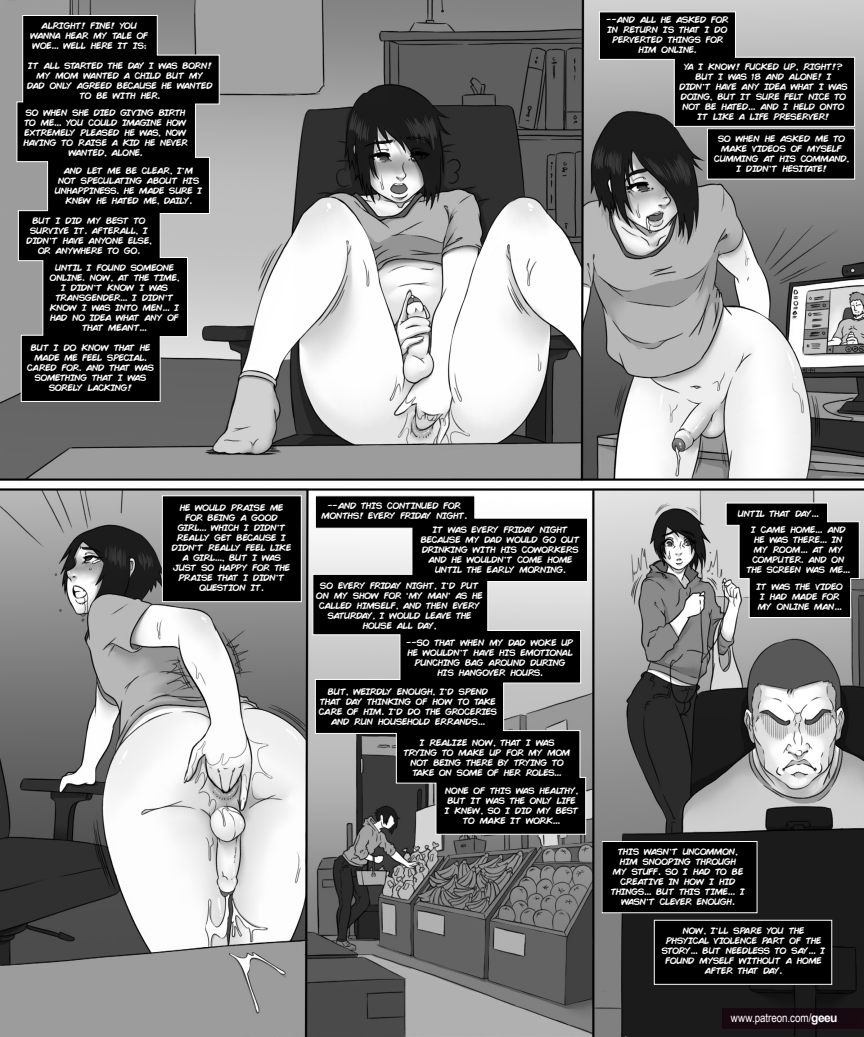
<style>
.page{position:relative;width:864px;height:1037px;background:#fff}
.page>*{position:absolute;margin:0;border:0;box-sizing:border-box;transform-origin:0 0}
.t1{font:12px "Arial Narrow";letter-spacing:-.005em;color:#fff}
.Standard_Text{font:9px/10px "Comic";letter-spacing:-.09em;color:#fff;text-align:center}
.Standard_Text-2{font:9px/10px "Comic";letter-spacing:-.07em;color:#fff;text-align:center}
.Standard_Text-3{font:9px "Comic";letter-spacing:-.13em;color:#fff}
.s1{font-family:"Arial";font-weight:700}
</style>
<div class="page">
<img style="left:0;top:0;width:864px;height:1037px">
<svg style="left:16px;top:15px;width:204px;height:387px;background:#282828"></svg>
<svg style="left:599px;top:11px;width:256px;height:116px;background:#444"></svg>
<div style="left:707px;top:129px;width:148px;height:50px;background:#000"></div>
<div style="left:707px;top:128px;width:148px;height:51px;border:1px solid #fff"></div>
<div style="left:162px;top:496px;width:139px;height:106px;background:#000"></div>
<div style="left:162px;top:495px;width:140px;height:107px;border:1px solid #fff"></div>
<svg style="left:312px;top:495px;width:276px;height:340px;background:#454545"></svg>
<svg style="left:725px;top:502px;width:135px;height:116px;background:#292929"></svg>
<div style="left:602px;top:841px;width:155px;height:72px;background:#000"></div>
<div style="left:602px;top:841px;width:155px;height:72px;border:1px solid #fff"></div>
<div style="left:654px;top:920px;width:178px;height:64px;background:#000"></div>
<div style="left:654px;top:920px;width:178px;height:65px;border:1px solid #fff"></div>
<div style="left:723px;top:1008px;width:141px;height:21px;background:#180911"></div>
<p class="Standard_Text" style="left:31px;top:21px;width:120px">ALRIGHT! FINE! YOU<br>WANNA HEAR MY TALE OF<br>WOE... WELL HERE IT IS:</p>
<p class="Standard_Text-2" style="left:27px;top:60px;width:187px">IT ALL STARTED THE DAY I WAS BORN!<br>MY MOM WANTED A CHILD BUT MY<br>DAD ONLY AGREED BECAUSE HE WANTED<br>TO BE WITH HER.</p>
<p class="Standard_Text" style="left:23px;top:108px;width:166px">SO WHEN SHE DIED GIVING BIRTH<br>TO ME... YOU COULD IMAGINE HOW<br>EXTREMELY PLEASED HE WAS, NOW<br>HAVING TO RAISE A KID HE NEVER<br>WANTED, ALONE.</p>
<p class="Standard_Text" style="left:55px;top:165px;width:150px">AND LET ME BE CLEAR, I’M<br>NOT SPECULATING ABOUT HIS<br>UNHAPPINESS. HE MADE SURE I<br>KNEW HE HATED ME, DAILY.</p>
<p class="Standard_Text-2" style="left:27px;top:216px;width:127px">BUT I DID MY BEST TO<br>SURVIVE IT. AFTERALL, I<br>DIDN’T HAVE ANYONE ELSE,<br>OR ANYWHERE TO GO.</p>
<p class="Standard_Text" style="left:50px;top:262px;width:132px">UNTIL I FOUND SOMEONE<br>ONLINE. NOW, AT THE TIME,<br>I DIDN’T KNOW I WAS<br>TRANSGENDER... I DIDN’T<br>KNOW I WAS INTO MEN... I<br>HAD NO IDEA WHAT ANY OF<br>THAT MEANT...</p>
<p class="Standard_Text" style="left:27px;top:342px;width:129px">BUT I DO KNOW THAT HE<br>MADE ME FEEL SPECIAL.<br>CARED FOR. AND THAT WAS<br>SOMETHING THAT I WAS<br>SORELY LACKING!</p>
<p class="Standard_Text" style="left:607px;top:15px;width:124px">--AND ALL HE ASKED FOR<br>IN RETURN IS THAT I DO<br>PERVERTED THINGS FOR<br>HIM ONLINE.</p>
<p class="Standard_Text" style="left:680px;top:62px;width:170px">YA I KNOW! FUCKED UP, RIGHT!?<br>BUT I WAS 18 AND ALONE! I<br>DIDN’T HAVE ANY IDEA WHAT I WAS<br>DOING, BUT IT SURE FELT NICE TO<br>NOT BE HATED... AND I HELD ONTO<br>IT LIKE A LIFE PRESERVER!</p>
<p class="Standard_Text" style="left:714px;top:134px;width:137px">SO WHEN HE ASKED ME TO<br>MAKE VIDEOS OF MYSELF<br>CUMMING AT HIS COMMAND,<br>I DIDN’T HESITATE!</p>
<p class="Standard_Text" style="left:172px;top:502px;width:121px">HE WOULD PRAISE ME<br>FOR BEING A GOOD<br>GIRL... WHICH I DIDN’T<br>REALLY GET BECAUSE I<br>DIDN’T REALLY FEEL LIKE<br>A GIRL..., BUT I WAS<br>JUST SO HAPPY FOR THE<br>PRAISE THAT I DIDN’T<br>QUESTION IT.</p>
<p class="Standard_Text" style="left:322px;top:501px;width:147px">--AND THIS CONTINUED FOR<br>MONTHS! EVERY FRIDAY NIGHT.</p>
<p class="Standard_Text" style="left:421px;top:525px;width:161px">IT WAS EVERY FRIDAY NIGHT<br>BECAUSE MY DAD WOULD GO OUT<br>DRINKING WITH HIS COWORKERS<br>AND HE WOULDN’T COME HOME<br>UNTIL THE EARLY MORNING.</p>
<p class="Standard_Text" style="left:316px;top:580px;width:169px">SO EVERY FRIDAY NIGHT, I’D PUT<br>ON MY SHOW FOR ‘MY MAN’ AS HE<br>CALLED HIMSELF, AND THEN EVERY<br>SATURDAY, I WOULD LEAVE THE<br>HOUSE ALL DAY,</p>
<p class="Standard_Text" style="left:407px;top:638px;width:169px">--SO THAT WHEN MY DAD WOKE UP<br>HE WOULDN’T HAVE HIS EMOTIONAL<br>PUNCHING BAG AROUND DURING<br>HIS HANGOVER HOURS.</p>
<p class="Standard_Text" style="left:319px;top:687px;width:180px">BUT, WEIRDLY ENOUGH, I’D SPEND<br>THAT DAY THINKING OF HOW TO TAKE<br>CARE OF HIM. I’D DO THE GROCERIES<br>AND RUN HOUSEHOLD ERRANDS...</p>
<p class="Standard_Text" style="left:404px;top:737px;width:169px">I REALIZE NOW, THAT I WAS<br>TRYING TO MAKE UP FOR MY MOM<br>NOT BEING THERE BY TRYING TO<br>TAKE ON SOME OF HER ROLES...</p>
<p class="Standard_Text" style="left:445px;top:786px;width:136px">NONE OF THIS WAS HEALTHY,<br>BUT IT WAS THE ONLY LIFE<br>I KNEW, SO I DID MY BEST<br>TO MAKE IT WORK...</p>
<p class="Standard_Text-3" style="left:738px;top:507px;width:83px">UNTIL THAT DAY...</p>
<p class="Standard_Text" style="left:747px;top:525px;width:105px">I CAME HOME... AND<br>HE WAS THERE... IN<br>MY ROOM... AT MY<br>COMPUTER. AND ON<br>THE SCREEN WAS ME...</p>
<p class="Standard_Text" style="left:756px;top:582px;width:89px;text-align:left">IT WAS THE VIDEO<br>I HAD MADE FOR<br>MY ONLINE MAN...</p>
<p class="Standard_Text" style="left:611px;top:846px;width:136px">THIS WASN’T UNCOMMON,<br>HIM SNOOPING THROUGH<br>MY STUFF. SO I HAD TO BE<br>CREATIVE IN HOW I HID<br>THINGS... BUT THIS TIME... I<br>WASN’T CLEVER ENOUGH.</p>
<p class="Standard_Text" style="left:662px;top:926px;width:166px">NOW, I’LL SPARE YOU THE<br>PHSYICAL VIOLENCE PART OF THE<br>STORY... BUT NEEDLESS TO SAY... I<br>FOUND MYSELF WITHOUT A HOME<br>AFTER THAT DAY.</p>
<h1 class="t1" style="left:731px;top:1009px;width:108px">www.patreon.com/<span class="s1">geeu</span></h1>
</div>
